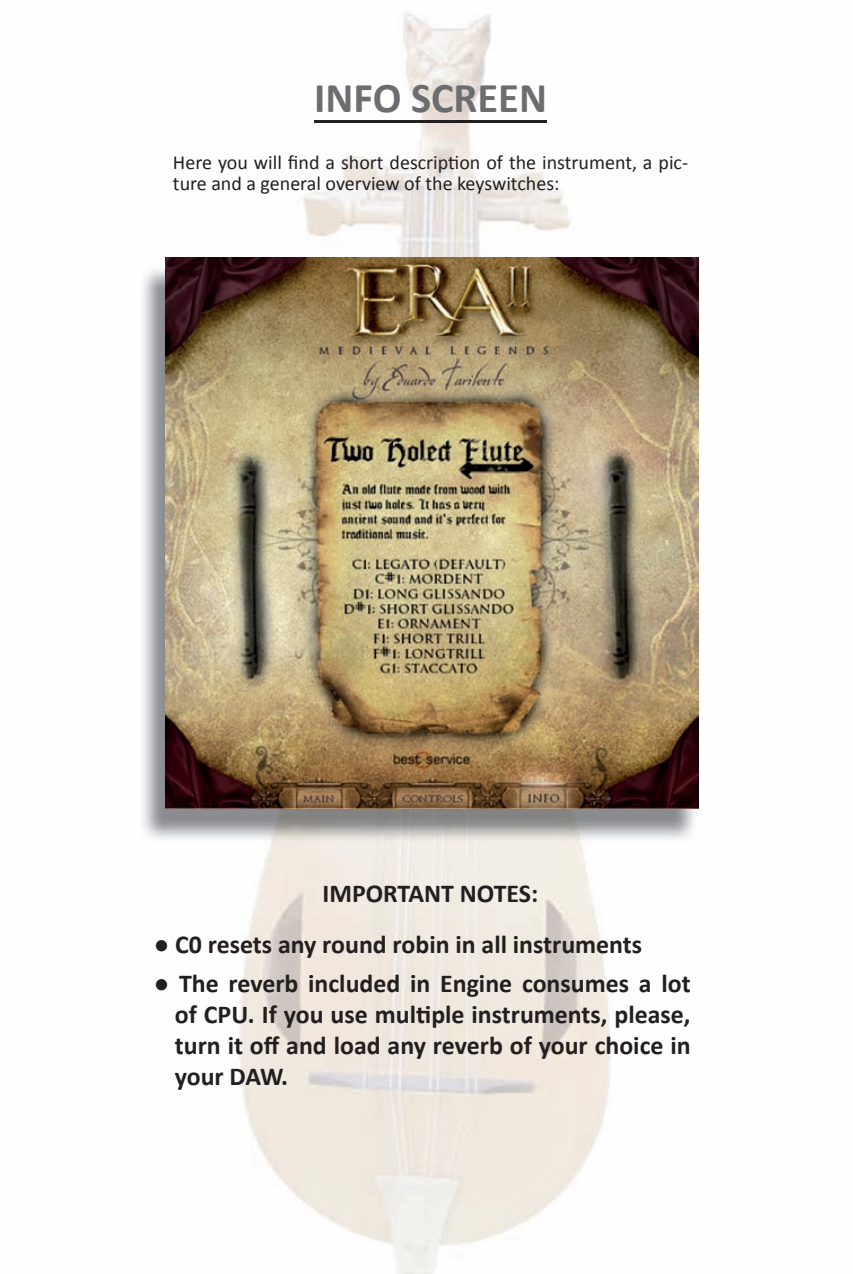
<style>
.page{position:relative;width:853px;height:1274px;background:#fff}
.page>*{position:absolute;margin:0;border:0;box-sizing:border-box;transform-origin:0 0}
.t1{font:700 42.5px "Calibri";color:#6c6d70}
.t2{font:700 25.75px/31px "Calibri";color:#231f20;text-align:justify}
.t3{font:20px/21.2px "Calibri";color:#231f20}
</style>
<div class="page">
<img style="left:165px;top:12px;width:534px;height:1261px">
<img style="left:143px;top:265px;width:556px;height:591px">
<img style="left:166px;top:258px;width:532px;height:550px">
<hr style="left:314px;top:120px;width:233px;height:3px;background:#231f20">
<h1 class="t1" style="left:314px;top:68px;width:234px">INFO SCREEN</h1>
<p class="t3" style="left:173px;top:151px;width:516px">Here you will find a short description of the instrument, a pic&shy;ture and a general overview of the keyswitches:</p>
<p class="t2" style="left:322px;top:877px;width:217px">IMPORTANT NOTES:</p>
<p class="t2" style="left:154px;top:928px;width:490px">● C0 resets any round robin in all instruments</p>
<p class="t2" style="left:175px;top:966px;width:517px;text-indent:-21px">● The reverb included in Engine consumes a lot of CPU. If you use multiple instruments, please, turn it off and load any reverb of your choice in your DAW.</p>
</div>
